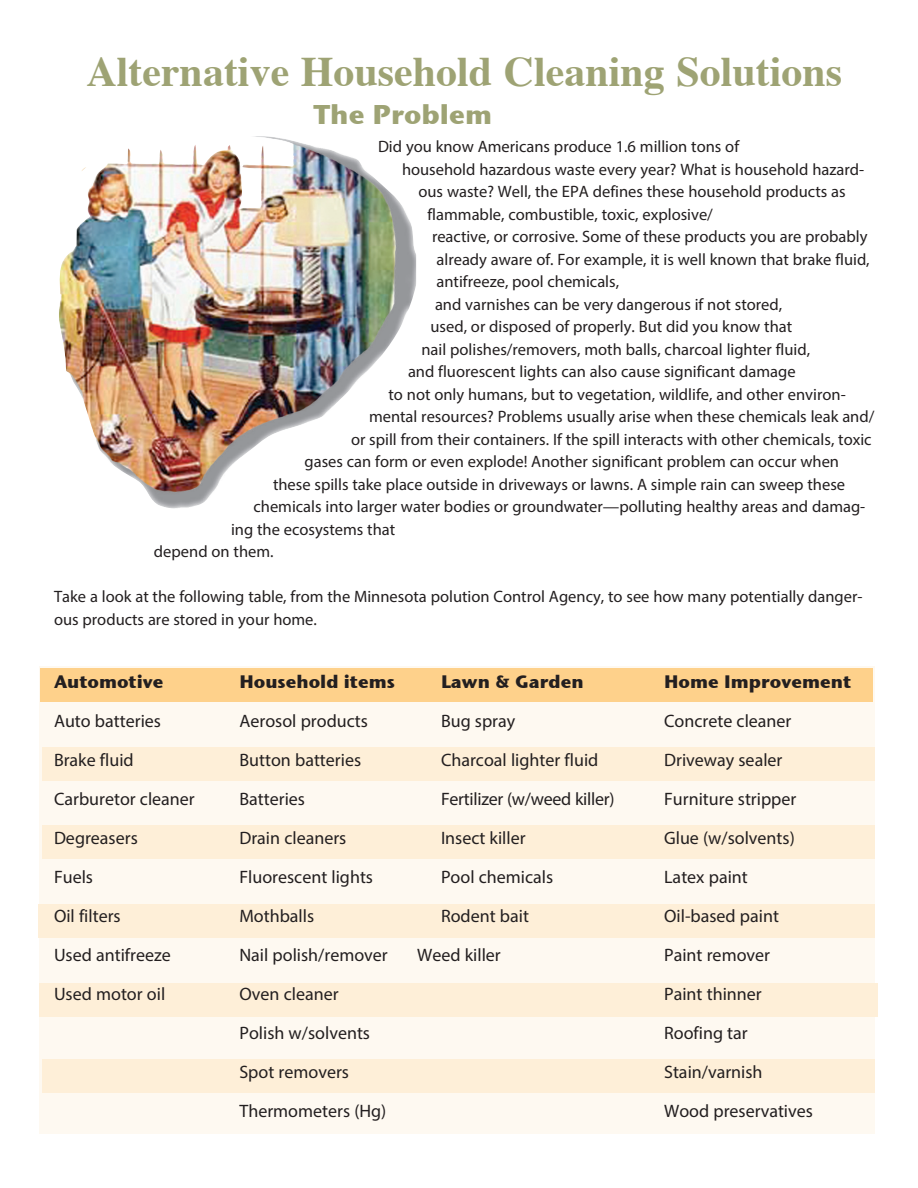
<style>
.page{position:relative;width:918px;height:1188px;background:#fff}
.page>*{position:absolute;margin:0;border:0;box-sizing:border-box;transform-origin:0 0}
.t1{font:700 42px "Times";color:#9ea374}
.t2{font:700 27px "Stone Sans ITC";color:#9ea374}
.t3{font:18px "Myriad Pro";color:#231f20}
.t4{font:700 18px "Stone Sans ITC";color:#231f20}
.t5{font:16.5px/22.5px "Myriad Pro";color:#231f20}
</style>
<div class="page">
<div style="left:39px;top:666px;width:835px;height:467px;background:#fef9f1"></div>
<div style="left:43px;top:1059px;width:832px;height:34px;background:#feefd8"></div>
<div style="left:39px;top:983px;width:839px;height:34px;background:#feefd8"></div>
<div style="left:39px;top:904px;width:836px;height:34px;background:#feefd8"></div>
<div style="left:43px;top:825px;width:832px;height:34px;background:#feefd8"></div>
<div style="left:42px;top:747px;width:832px;height:34px;background:#feefd8"></div>
<div style="left:40px;top:668px;width:833px;height:34px;background:#fed18b"></div>
<img style="left:59px;top:136px;width:357px;height:373px">
<p class="t1" style="left:86px;top:31px;width:757px">Alternative Household Cleaning Solutions</p>
<p class="t2" style="left:314px;top:91px;width:180px">The Problem</p>
<p class="t5" style="left:378px;top:135px;width:363px">Did you know Americans produce 1.6 million tons of</p>
<p class="t5" style="left:402px;top:158px;width:464px">household hazardous waste every year? What is household hazard-</p>
<p class="t5" style="left:418px;top:180px;width:429px">ous waste? Well, the EPA defines these household products as</p>
<p class="t5" style="left:428px;top:203px;width:287px">flammable, combustible, toxic, explosive/</p>
<p class="t5" style="left:432px;top:225px;width:437px">reactive, or corrosive. Some of these products you are probably</p>
<p class="t5" style="left:436px;top:248px;width:435px">already aware of. For example, it is well known that brake fluid,</p>
<p class="t5" style="left:436px;top:270px;width:184px">antifreeze, pool chemicals,</p>
<p class="t5" style="left:435px;top:293px;width:349px">and varnishes can be very dangerous if not stored,</p>
<p class="t5" style="left:430px;top:315px;width:363px">used, or disposed of properly. But did you know that</p>
<p class="t5" style="left:422px;top:338px;width:390px">nail polishes/removers, moth balls, charcoal lighter fluid,</p>
<p class="t5" style="left:408px;top:360px;width:389px">and fluorescent lights can also cause significant damage</p>
<p class="t5" style="left:388px;top:383px;width:459px">to not only humans, but to vegetation, wildlife, and other environ-</p>
<p class="t5" style="left:369px;top:405px;width:507px">mental resources? Problems usually arise when these chemicals leak and/</p>
<p class="t5" style="left:351px;top:428px;width:522px">or spill from their containers. If the spill interacts with other chemicals, toxic</p>
<p class="t5" style="left:304px;top:450px;width:536px">gases can form or even explode! Another significant problem can occur when</p>
<p class="t5" style="left:273px;top:473px;width:574px">these spills take place outside in driveways or lawns. A simple rain can sweep these</p>
<p class="t5" style="left:254px;top:495px;width:613px">chemicals into larger water bodies or groundwater—polluting healthy areas and damag-</p>
<p class="t5" style="left:231px;top:518px;width:166px">ing the ecosystems that</p>
<p class="t5" style="left:154px;top:540px;width:121px">depend on them.</p>
<p class="t5" style="left:54px;top:585px;width:810px">Take a look at the following table, from the Minnesota polution Control Agency, to see how many potentially danger&shy;ous products are stored in your home.</p>
<p class="t4" style="left:54px;top:666px;width:111px">Automotive</p>
<p class="t4" style="left:239px;top:666px;width:157px">Household items</p>
<p class="t4" style="left:441px;top:666px;width:144px">Lawn &amp; Garden</p>
<p class="t4" style="left:664px;top:666px;width:189px">Home Improvement</p>
<p class="t3" style="left:54px;top:710px;width:109px">Auto batteries</p>
<p class="t3" style="left:239px;top:710px;width:130px">Aerosol products</p>
<p class="t3" style="left:441px;top:710px;width:76px">Bug spray</p>
<p class="t3" style="left:664px;top:710px;width:129px">Concrete cleaner</p>
<p class="t3" style="left:54px;top:749px;width:81px">Brake fluid</p>
<p class="t3" style="left:239px;top:749px;width:123px">Button batteries</p>
<p class="t3" style="left:441px;top:749px;width:159px">Charcoal lighter fluid</p>
<p class="t3" style="left:664px;top:749px;width:120px">Driveway sealer</p>
<p class="t3" style="left:54px;top:788px;width:142px">Carburetor cleaner</p>
<p class="t3" style="left:239px;top:788px;width:67px">Batteries</p>
<p class="t3" style="left:441px;top:788px;width:175px">Fertilizer (w/weed killer)</p>
<p class="t3" style="left:664px;top:788px;width:134px">Furniture stripper</p>
<p class="t3" style="left:54px;top:827px;width:85px">Degreasers</p>
<p class="t3" style="left:239px;top:827px;width:108px">Drain cleaners</p>
<p class="t3" style="left:441px;top:827px;width:86px">Insect killer</p>
<p class="t3" style="left:664px;top:827px;width:132px">Glue (w/solvents)</p>
<p class="t3" style="left:54px;top:866px;width:41px">Fuels</p>
<p class="t3" style="left:239px;top:866px;width:135px">Fluorescent lights</p>
<p class="t3" style="left:441px;top:866px;width:114px">Pool chemicals</p>
<p class="t3" style="left:664px;top:866px;width:85px">Latex paint</p>
<p class="t3" style="left:54px;top:905px;width:68px">Oil filters</p>
<p class="t3" style="left:239px;top:905px;width:76px">Mothballs</p>
<p class="t3" style="left:441px;top:905px;width:89px">Rodent bait</p>
<p class="t3" style="left:664px;top:905px;width:116px">Oil-based paint</p>
<p class="t3" style="left:54px;top:944px;width:118px">Used antifreeze</p>
<p class="t3" style="left:239px;top:944px;width:150px">Nail polish/remover</p>
<p class="t3" style="left:417px;top:944px;width:85px">Weed killer</p>
<p class="t3" style="left:664px;top:944px;width:107px">Paint remover</p>
<p class="t3" style="left:54px;top:983px;width:113px">Used motor oil</p>
<p class="t3" style="left:239px;top:983px;width:101px">Oven cleaner</p>
<p class="t3" style="left:664px;top:983px;width:99px">Paint thinner</p>
<p class="t3" style="left:239px;top:1022px;width:132px">Polish w/solvents</p>
<p class="t3" style="left:664px;top:1022px;width:85px">Roofing tar</p>
<p class="t3" style="left:239px;top:1061px;width:111px">Spot removers</p>
<p class="t3" style="left:664px;top:1061px;width:100px">Stain/varnish</p>
<p class="t3" style="left:239px;top:1100px;width:148px">Thermometers (Hg)</p>
<p class="t3" style="left:664px;top:1100px;width:150px">Wood preservatives</p>
</div>
